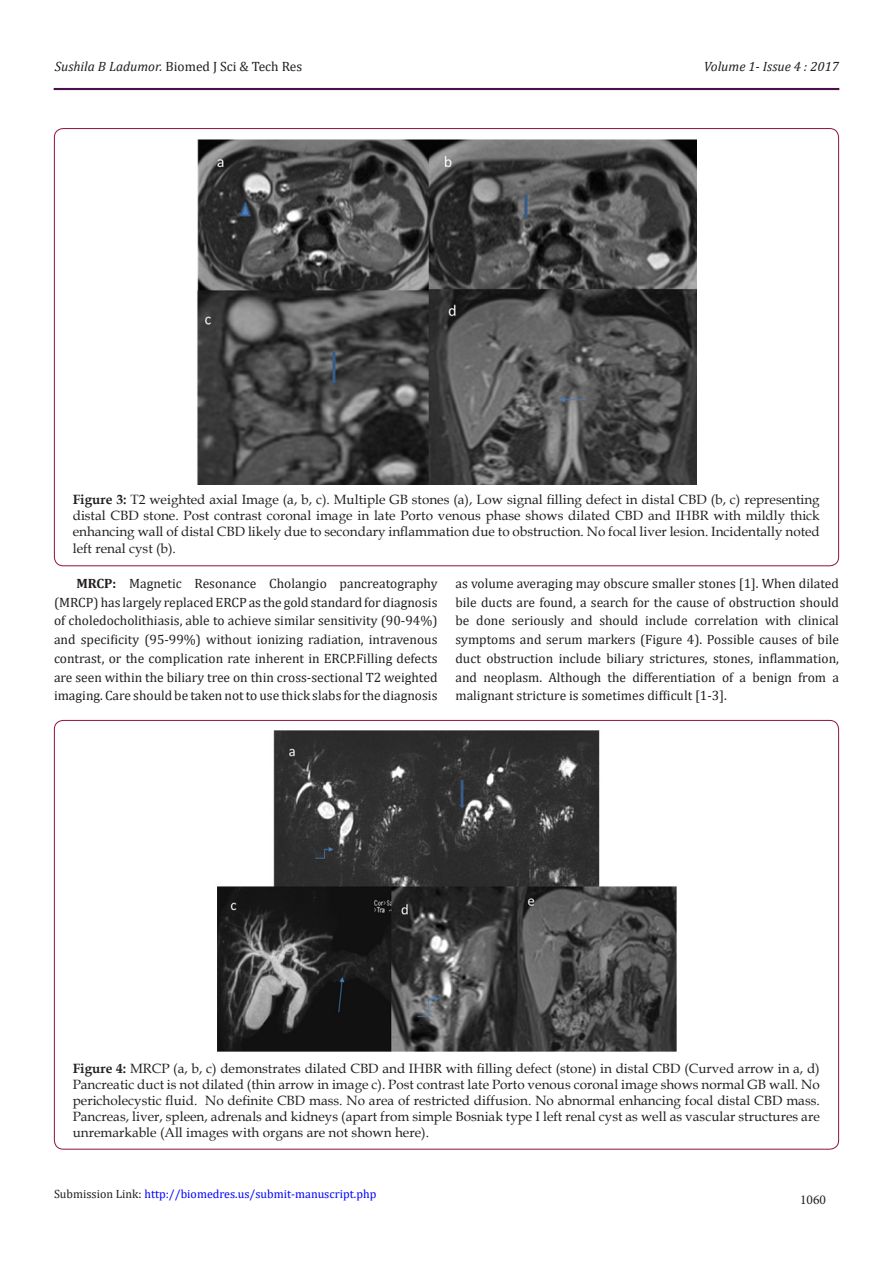
<style>
.page{position:relative;width:893px;height:1263px;background:#fff}
.page>*{position:absolute;margin:0;border:0;box-sizing:border-box;transform-origin:0 0}
.t1{font:13.5px/18.8px "Cambria";color:#231f20;text-align:justify}
.t2{font:13.5px/16px "Book Antiqua";color:#231f20;text-align:justify}
.t3{font:italic 13.5px "Cambria";color:#231f20}
.t4{font:13.5px "Minion Pro";color:#231f20}
.t5{font:12px "Cambria";color:#00f}
.s1{font-style:italic}
.s2{font-weight:700}
.s3{color:#231f20}
</style>
<div class="page">
<hr style="left:54px;top:88px;width:785px;height:2px;background:#480a4b">
<img style="left:197px;top:139px;width:499px;height:346px">
<img style="left:217px;top:730px;width:460px;height:322px">
<p class="t1" style="left:55px;top:57px;width:249px"><span class="s1">Sushila B Ladumor.</span> Biomed J Sci &amp; Tech Res</p>
<p class="t3" style="left:704px;top:57px;width:137px">Volume 1- Issue 4 : 2017</p>
<p class="t2" style="left:73px;top:491px;width:749px"><span class="s2">Figure 3:</span> T2 weighted axial Image (a, b, c). Multiple GB stones (a), Low signal filling defect in distal CBD (b, c) representing distal CBD stone. Post contrast coronal image in late Porto venous phase shows dilated CBD and IHBR with mildly thick enhancing wall of distal CBD likely due to secondary inflammation due to obstruction. No focal liver lesion. Incidentally noted left renal cyst (b).</p>
<p class="t1" style="left:54px;top:574px;width:385px;text-indent:22px"><span class="s2">MRCP:</span> Magnetic Resonance Cholangio pancreatography (MRCP) has largely replaced ERCP as the gold standard for diagnosis of choledocholithiasis, able to achieve similar sensitivity (90-94%) and specificity (95-99%) without ionizing radiation, intravenous contrast, or the complication rate inherent in ERCP.Filling defects are seen within the biliary tree on thin cross-sectional T2 weighted imaging. Care should be taken not to use thick slabs for the diagnosis</p>
<p class="t1" style="left:455px;top:574px;width:385px">as volume averaging may obscure smaller stones [1]. When dilated bile ducts are found, a search for the cause of obstruction should be done seriously and should include correlation with clinical symptoms and serum markers (Figure 4). Possible causes of bile duct obstruction include biliary strictures, stones, inflammation, and neoplasm. Although the differentiation of a benign from a malignant stricture is sometimes difficult [1-3].</p>
<p class="t2" style="left:73px;top:1060px;width:749px"><span class="s2">Figure 4:</span> MRCP (a, b, c) demonstrates dilated CBD and IHBR with filling defect (stone) in distal CBD (Curved arrow in a, d)<br>Pancreatic duct is not dilated (thin arrow in image c). Post contrast late Porto venous coronal image shows normal GB wall. No pericholecystic fluid. No definite CBD mass. No area of restricted diffusion. No abnormal enhancing focal distal CBD mass.<br>Pancreas, liver, spleen, adrenals and kidneys (apart from simple Bosniak type I left renal cyst as well as vascular structures are unremarkable (All images with organs are not shown here).</p>
<p class="t5" style="left:54px;top:1186px;width:324px"><span class="s3">Submission Link:</span> http://biomedres.us/submit-manuscript.php</p>
<p class="t4" style="left:800px;top:1191px;width:27px">1060</p>
</div>
